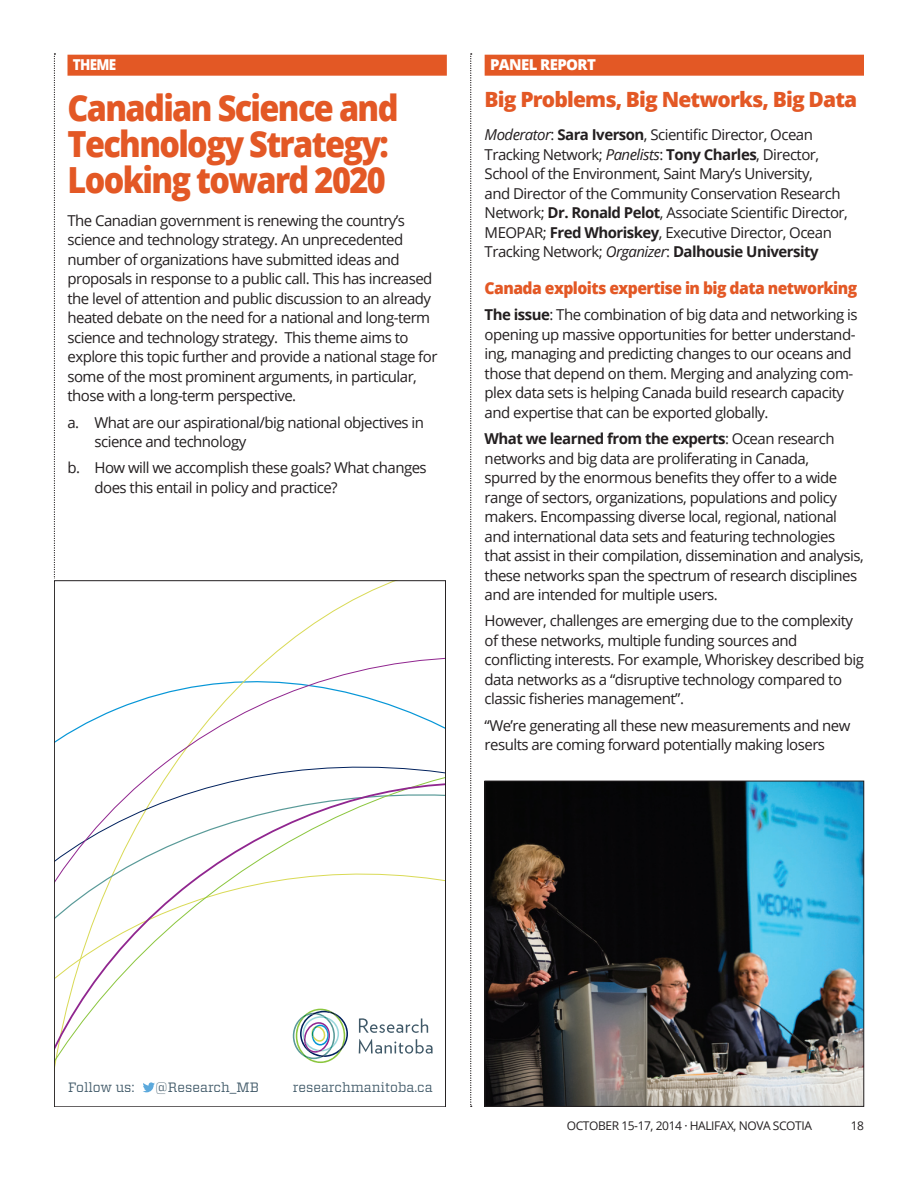
<style>
.page{position:relative;width:918px;height:1188px;background:#fff}
.page>*{position:absolute;margin:0;border:0;box-sizing:border-box;transform-origin:0 0}
.t1{font:800 36px/36px "Open Sans";letter-spacing:-.05em;color:#e35825;scale:.9 1}
.t2{font:800 21px "Open Sans";letter-spacing:-.04em;color:#e35825}
.t3{font:800 16.5px "Open Sans";letter-spacing:-.035em;color:#e35825;scale:.95 1}
.t4{font:15px/19.5px "Open Sans";letter-spacing:-.035em;color:#231f20}
.t5{font:800 15px "Open Sans";letter-spacing:-.04em;color:#fff}
.t6{font:800 15px "Open Sans";letter-spacing:-.04em;color:#fff;scale:.9 1}
.t7{font:13.5px "Vitesse";color:#405968}
.t8{font:12px "Open Sans";letter-spacing:-.035em;color:#231f20}
.s1{font-style:italic}
.s2{font-weight:700}
</style>
<div class="page">
<svg style="left:470px;top:54px;width:2px;height:1053px"></svg>
<svg style="left:54px;top:54px;width:1px;height:525px"></svg>
<div style="left:485px;top:55px;width:379px;height:21px;background:#e35825"></div>
<div style="left:68px;top:55px;width:379px;height:21px;background:#e35825"></div>
<img style="left:487px;top:783px;width:375px;height:322px">
<div style="left:485px;top:781px;width:379px;height:326px;border:1px solid #231f20"></div>
<svg style="left:108px;top:583px;width:336px;height:129px"></svg>
<svg style="left:56px;top:738px;width:388px;height:355px"></svg>
<svg style="left:293px;top:1009px;width:55px;height:54px"></svg>
<svg style="left:359px;top:1018px;width:69px;height:15px"></svg>
<svg style="left:359px;top:1039px;width:74px;height:15px"></svg>
<svg style="left:143px;top:1082px;width:12px;height:10px"></svg>
<p class="t6" style="left:73px;top:54px;width:50px">THEME</p>
<h1 class="t1" style="left:68px;top:88px;width:369px">Canadian Science and<br>Technology Strategy:<br>Looking toward 2020</h1>
<p class="t4" style="left:68px;top:210px;width:372px">The Canadian government is renewing the country’s science and technology strategy. An unprecedented number of organizations have submitted ideas and proposals in response to a public call. This has increased the level of attention and public discussion to an already heated debate on the need for a national and long-term science and technology strategy. This theme aims to explore this topic further and provide a national stage for some of the most prominent arguments, in particular, those with a long-term perspective.</p>
<p class="t4" style="left:94px;top:412px;width:331px;text-indent:-27px">a. What are our aspirational/big national objectives in science and technology</p>
<p class="t4" style="left:94px;top:458px;width:334px;text-indent:-27px">b. How will we accomplish these goals? What changes does this entail in policy and practice?</p>
<p class="t5" style="left:490px;top:54px;width:107px">PANEL REPORT</p>
<h2 class="t2" style="left:485px;top:84px;width:374px">Big Problems, Big Networks, Big Data</h2>
<p class="t4" style="left:485px;top:125px;width:365px"><span class="s1">Moderator</span>: <span class="s2">Sara Iverson</span>, Scientific Director, Ocean Tracking Network; <span class="s1">Panelists</span>: <span class="s2">Tony Charles</span>, Director, School of the Environment, Saint Mary’s University,<br>and Director of the Community Conservation Research Network; <span class="s2">Dr. Ronald Pelot</span>, Associate Scientific Director, MEOPAR; <span class="s2">Fred Whoriskey</span>, Executive Director, Ocean Tracking Network; <span class="s1">Organizer</span>: <span class="s2">Dalhousie University</span></p>
<p class="t3" style="left:485px;top:276px;width:394px">Canada exploits expertise in big data networking</p>
<p class="t4" style="left:485px;top:305px;width:374px"><span class="s2">The issue</span>: The combination of big data and networking is opening up massive opportunities for better understand&shy;ing, managing and predicting changes to our oceans and those that depend on them. Merging and analyzing com&shy;plex data sets is helping Canada build research capacity and expertise that can be exported globally.</p>
<p class="t4" style="left:485px;top:429px;width:381px"><span class="s2">What we learned from the experts</span>: Ocean research networks and big data are proliferating in Canada, spurred by the enormous benefits they offer to a wide range of sectors, organizations, populations and policy makers. Encompassing diverse local, regional, national and international data sets and featuring technologies that assist in their compilation, dissemination and analysis, these networks span the spectrum of research disciplines and are intended for multiple users.</p>
<p class="t4" style="left:485px;top:611px;width:381px">However, challenges are emerging due to the complexity of these networks, multiple funding sources and conflicting interests. For example, Whoriskey described big data networks as a “disruptive technology compared to classic fisheries management”.</p>
<p class="t4" style="left:485px;top:715px;width:367px">“We’re generating all these new measurements and new results are coming forward potentially making losers</p>
<p class="t7" style="left:68px;top:1078px;width:68px">Follow us:</p>
<p class="t7" style="left:155px;top:1078px;width:105px">@Research_MB</p>
<p class="t7" style="left:293px;top:1078px;width:141px">researchmanitoba.ca</p>
<p class="t8" style="left:567px;top:1117px;width:247px">October 15-17, 2014 · Halifax, Nova Scotia</p>
<p class="t8" style="left:851px;top:1117px;width:15px">18</p>
</div>
